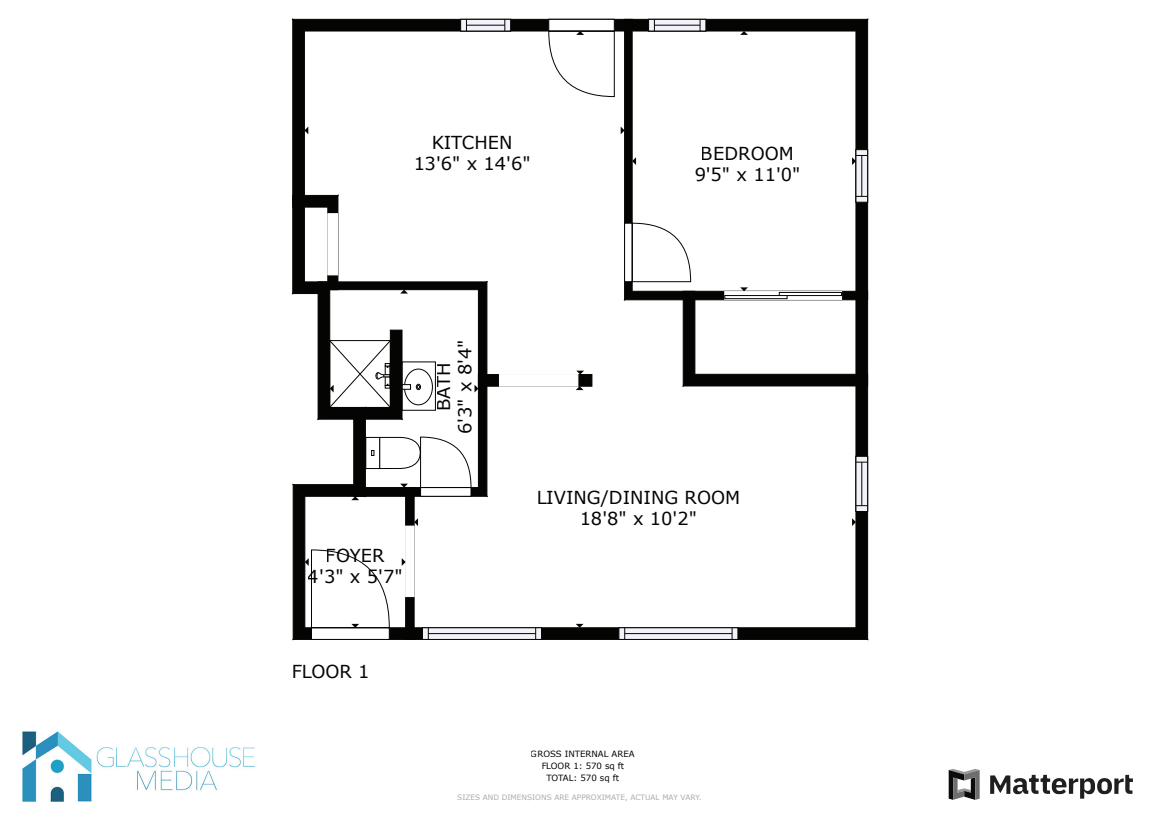
<style>
.page{position:relative;width:1159px;height:820px;background:#fff}
.page>*{position:absolute;margin:0;border:0;box-sizing:border-box;transform-origin:0 0}
.t1{font:17.88px/21.3px "Verdana";color:#040503;text-align:center}
.t2{font:8.56px/12px "Verdana";color:#040503;text-align:center}
.t3{font:7.4px "Verdana";color:#aaabab}
</style>
<div class="page">
<svg style="left:292px;top:19px;width:575px;height:620px"></svg>
<svg style="left:990px;top:774px;width:142px;height:24px"></svg>
<svg style="left:948px;top:769px;width:31px;height:30px"></svg>
<img style="left:22px;top:731px;width:233px;height:71px">
<p class="t1" style="left:413px;top:132px;width:119px">KITCHEN<br>13'6" x 14'6"</p>
<p class="t1" style="left:694px;top:143px;width:108px">BEDROOM<br>9'5" x 11'0"</p>
<p class="t1" style="left:308px;top:545px;width:96px">FOYER<br>4'3" x 5'7"</p>
<p class="t1" style="left:291px;top:661px;width:80px">FLOOR 1</p>
<p class="t1" style="left:433px;top:434px;width:96px;rotate:-90deg">BATH<br>6'3" x 8'4"</p>
<p class="t1" style="left:536px;top:487px;width:205px">LIVING/DINING ROOM<br>18'8" x 10'2"</p>
<p class="t2" style="left:531px;top:747px;width:105px">GROSS INTERNAL AREA<br>FLOOR 1: 570 sq ft<br>TOTAL: 570 sq ft</p>
<p class="t3" style="left:457px;top:792px;width:246px">SIZES AND DIMENSIONS ARE APPROXIMATE, ACTUAL MAY VARY.</p>
</div>
